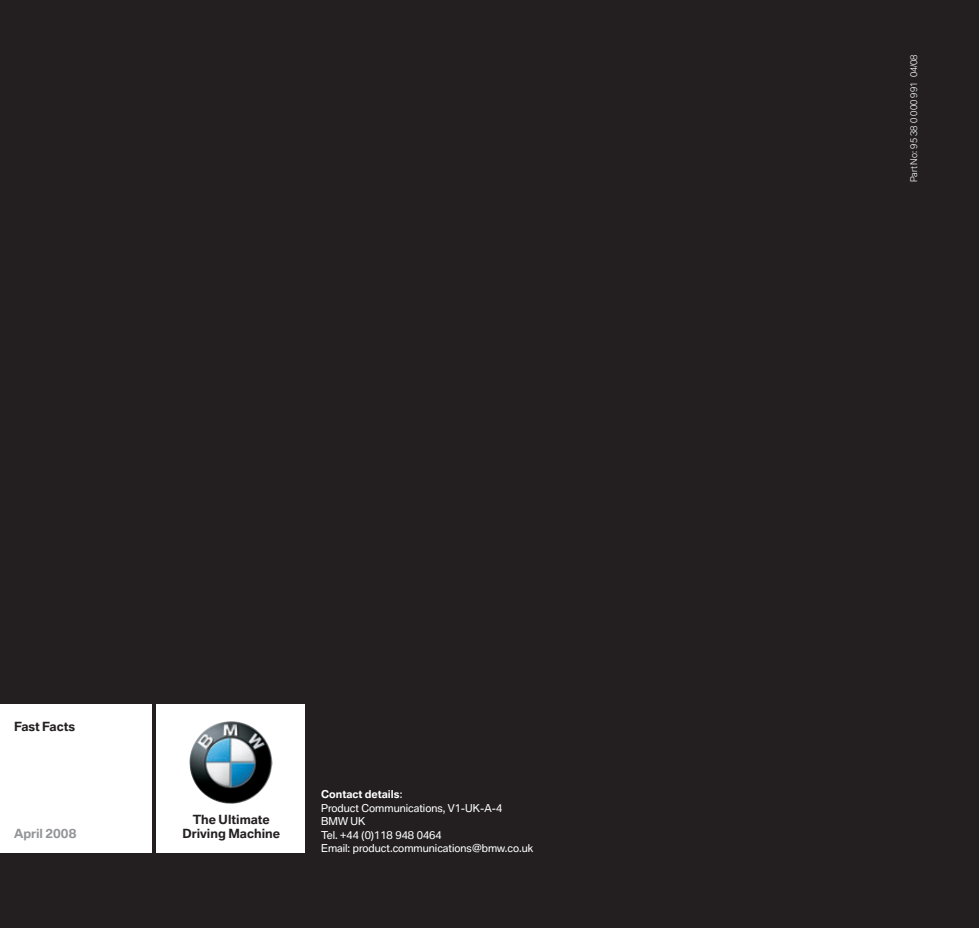
<style>
.page{position:relative;width:979px;height:928px;background:#fff}
.page>*{position:absolute;margin:0;border:0;box-sizing:border-box;transform-origin:0 0}
.t1{font:700 12.15px/13.4px "BMW Type";color:#231f20;text-align:center}
.t2{font:700 12.15px "BMW Type";color:#939598}
.t3{font:10.5px/13.5px "BMW Type";color:#fff}
.t4{font:300 9px "BMW Type";color:#fff}
.s1{font-weight:700}
</style>
<div class="page">
<div style="left:0;top:0;width:978px;height:928px;background:#231f20"></div>
<div style="left:0;top:704px;width:152px;height:149px;background:#fff"></div>
<div style="left:156px;top:704px;width:149px;height:149px;background:#fff"></div>
<img style="left:189px;top:721px;width:84px;height:83px">
<p class="t1" style="left:14px;top:721px;width:63px">Fast Facts</p>
<p class="t2" style="left:14px;top:828px;width:64px">April 2008</p>
<p class="t1" style="left:182px;top:814px;width:99px">The Ultimate<br>Driving Machine</p>
<p class="t3" style="left:321px;top:788px;width:214px"><span class="s1">Contact details</span>:<br>Product Communications, V1-UK-A-4<br>BMW UK<br>Tel. +44 (0)118 948 0464<br>Email: product.communications@bmw.co.uk</p>
<p class="t4" style="left:910px;top:182px;width:129px;rotate:-90deg">Part No: 95 38 0 000 991 04/08</p>
</div>
